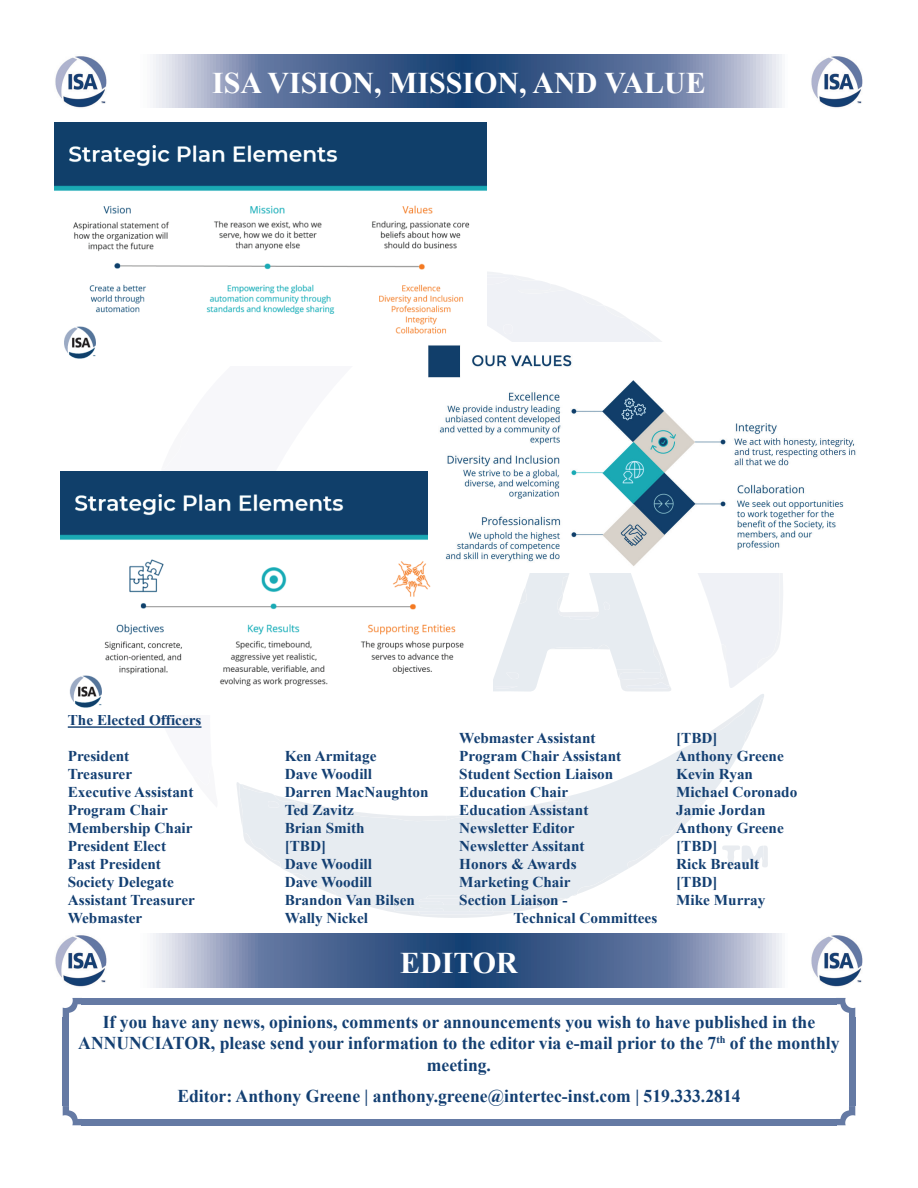
<style>
.page{position:relative;width:918px;height:1188px;background:#fff}
.page>*{position:absolute;margin:0;border:0;box-sizing:border-box;transform-origin:0 0}
.t1{font:700 30px "Times New Roman";color:#fff}
.t2{font:700 18px/21.6px "Times New Roman";color:#133f72;text-align:center}
.t3{font:700 15px "Times New Roman";color:#133f72}
</style>
<div class="page">
<svg style="left:617px;top:746px;width:126px;height:128px;fill:#e7ecf1"></svg>
<svg style="left:722px;top:845px;width:46px;height:23px"></svg>
<svg style="left:144px;top:471px;width:49px;height:1px"></svg>
<svg style="left:627px;top:795px;width:84px;height:73px"></svg>
<svg style="left:236px;top:781px;width:383px;height:137px"></svg>
<svg style="left:365px;top:272px;width:418px;height:474px"></svg>
<svg style="left:153px;top:54px;width:629px;height:54px;background:#647aa1"></svg>
<img style="left:55px;top:56px;width:52px;height:52px">
<img style="left:811px;top:56px;width:52px;height:52px">
<svg style="left:153px;top:934px;width:629px;height:54px;background:#647aa1"></svg>
<img style="left:55px;top:935px;width:52px;height:52px">
<img style="left:811px;top:935px;width:52px;height:52px">
<div style="left:63px;top:1076px;width:6px;height:30px;background:#657aa4"></div>
<div style="left:63px;top:1047px;width:6px;height:29px;background:#657aa4"></div>
<div style="left:63px;top:1017px;width:6px;height:30px;background:#657aa4"></div>
<div style="left:82px;top:998px;width:29px;height:6px;background:#657aa4"></div>
<div style="left:111px;top:998px;width:29px;height:6px;background:#657aa4"></div>
<div style="left:140px;top:998px;width:29px;height:6px;background:#657aa4"></div>
<div style="left:169px;top:998px;width:29px;height:6px;background:#657aa4"></div>
<div style="left:198px;top:998px;width:29px;height:6px;background:#657aa4"></div>
<div style="left:227px;top:998px;width:29px;height:6px;background:#657aa4"></div>
<div style="left:256px;top:998px;width:29px;height:6px;background:#657aa4"></div>
<div style="left:285px;top:998px;width:29px;height:6px;background:#657aa4"></div>
<div style="left:314px;top:998px;width:29px;height:6px;background:#657aa4"></div>
<div style="left:343px;top:998px;width:29px;height:6px;background:#657aa4"></div>
<div style="left:372px;top:998px;width:29px;height:6px;background:#657aa4"></div>
<div style="left:401px;top:998px;width:29px;height:6px;background:#657aa4"></div>
<div style="left:430px;top:998px;width:29px;height:6px;background:#657aa4"></div>
<div style="left:459px;top:998px;width:29px;height:6px;background:#657aa4"></div>
<div style="left:488px;top:998px;width:29px;height:6px;background:#657aa4"></div>
<div style="left:517px;top:998px;width:29px;height:6px;background:#657aa4"></div>
<div style="left:546px;top:998px;width:29px;height:6px;background:#657aa4"></div>
<div style="left:575px;top:998px;width:29px;height:6px;background:#657aa4"></div>
<div style="left:604px;top:998px;width:29px;height:6px;background:#657aa4"></div>
<div style="left:633px;top:998px;width:29px;height:6px;background:#657aa4"></div>
<div style="left:662px;top:998px;width:29px;height:6px;background:#657aa4"></div>
<div style="left:691px;top:998px;width:29px;height:6px;background:#657aa4"></div>
<div style="left:720px;top:998px;width:29px;height:6px;background:#657aa4"></div>
<div style="left:749px;top:998px;width:29px;height:6px;background:#657aa4"></div>
<div style="left:778px;top:998px;width:29px;height:6px;background:#657aa4"></div>
<div style="left:807px;top:998px;width:29px;height:6px;background:#657aa4"></div>
<div style="left:849px;top:1017px;width:6px;height:30px;background:#657aa4"></div>
<div style="left:849px;top:1047px;width:6px;height:29px;background:#657aa4"></div>
<div style="left:849px;top:1076px;width:6px;height:30px;background:#657aa4"></div>
<div style="left:807px;top:1119px;width:29px;height:6px;background:#657aa4"></div>
<div style="left:778px;top:1119px;width:29px;height:6px;background:#657aa4"></div>
<div style="left:749px;top:1119px;width:29px;height:6px;background:#657aa4"></div>
<div style="left:720px;top:1119px;width:29px;height:6px;background:#657aa4"></div>
<div style="left:691px;top:1119px;width:29px;height:6px;background:#657aa4"></div>
<div style="left:662px;top:1119px;width:29px;height:6px;background:#657aa4"></div>
<div style="left:633px;top:1119px;width:29px;height:6px;background:#657aa4"></div>
<div style="left:604px;top:1119px;width:29px;height:6px;background:#657aa4"></div>
<div style="left:575px;top:1119px;width:29px;height:6px;background:#657aa4"></div>
<div style="left:546px;top:1119px;width:29px;height:6px;background:#657aa4"></div>
<div style="left:517px;top:1119px;width:29px;height:6px;background:#657aa4"></div>
<div style="left:488px;top:1119px;width:29px;height:6px;background:#657aa4"></div>
<div style="left:459px;top:1119px;width:29px;height:6px;background:#657aa4"></div>
<div style="left:430px;top:1119px;width:29px;height:6px;background:#657aa4"></div>
<div style="left:401px;top:1119px;width:29px;height:6px;background:#657aa4"></div>
<div style="left:372px;top:1119px;width:29px;height:6px;background:#657aa4"></div>
<div style="left:343px;top:1119px;width:29px;height:6px;background:#657aa4"></div>
<div style="left:314px;top:1119px;width:29px;height:6px;background:#657aa4"></div>
<div style="left:285px;top:1119px;width:29px;height:6px;background:#657aa4"></div>
<div style="left:256px;top:1119px;width:29px;height:6px;background:#657aa4"></div>
<div style="left:227px;top:1119px;width:29px;height:6px;background:#657aa4"></div>
<div style="left:198px;top:1119px;width:29px;height:6px;background:#657aa4"></div>
<div style="left:169px;top:1119px;width:29px;height:6px;background:#657aa4"></div>
<div style="left:140px;top:1119px;width:29px;height:6px;background:#657aa4"></div>
<div style="left:111px;top:1119px;width:29px;height:6px;background:#657aa4"></div>
<div style="left:82px;top:1119px;width:29px;height:6px;background:#657aa4"></div>
<svg style="left:63px;top:998px;width:19px;height:19px"></svg>
<svg style="left:836px;top:998px;width:19px;height:19px"></svg>
<svg style="left:836px;top:1106px;width:19px;height:19px"></svg>
<svg style="left:63px;top:1106px;width:19px;height:19px"></svg>
<hr style="left:68px;top:726px;width:134px;height:2px;background:#133f72">
<img style="left:54px;top:122px;width:432px;height:243px">
<img style="left:61px;top:472px;width:432px;height:242px">
<img style="left:429px;top:343px;width:427px;height:230px">
<h1 class="t1" style="left:212px;top:62px;width:495px">ISA VISION, MISSION, AND VALUE</h1>
<p class="t3" style="left:68px;top:710px;width:135px">The Elected Officers</p>
<p class="t3" style="left:68px;top:746px;width:63px">President</p>
<p class="t3" style="left:285px;top:746px;width:93px">Ken Armitage</p>
<p class="t3" style="left:68px;top:764px;width:66px">Treasurer</p>
<p class="t3" style="left:285px;top:764px;width:89px">Dave Woodill</p>
<p class="t3" style="left:68px;top:782px;width:127px">Executive Assistant</p>
<p class="t3" style="left:285px;top:782px;width:146px">Darren MacNaughton</p>
<p class="t3" style="left:68px;top:800px;width:102px">Program Chair</p>
<p class="t3" style="left:285px;top:800px;width:71px">Ted Zavitz</p>
<p class="t3" style="left:68px;top:818px;width:126px">Membership Chair</p>
<p class="t3" style="left:285px;top:818px;width:82px">Brian Smith</p>
<p class="t3" style="left:68px;top:836px;width:100px">President Elect</p>
<p class="t3" style="left:285px;top:836px;width:43px">[TBD]</p>
<p class="t3" style="left:68px;top:854px;width:95px">Past President</p>
<p class="t3" style="left:285px;top:854px;width:89px">Dave Woodill</p>
<p class="t3" style="left:68px;top:872px;width:108px">Society Delegate</p>
<p class="t3" style="left:285px;top:872px;width:89px">Dave Woodill</p>
<p class="t3" style="left:68px;top:890px;width:129px">Assistant Treasurer</p>
<p class="t3" style="left:285px;top:890px;width:132px">Brandon Van Bilsen</p>
<p class="t3" style="left:68px;top:908px;width:76px">Webmaster</p>
<p class="t3" style="left:285px;top:908px;width:85px">Wally Nickel</p>
<p class="t3" style="left:459px;top:728px;width:138px">Webmaster Assistant</p>
<p class="t3" style="left:676px;top:728px;width:43px">[TBD]</p>
<p class="t3" style="left:459px;top:746px;width:163px">Program Chair Assistant</p>
<p class="t3" style="left:676px;top:746px;width:109px">Anthony Greene</p>
<p class="t3" style="left:459px;top:764px;width:156px">Student Section Liaison</p>
<p class="t3" style="left:676px;top:764px;width:78px">Kevin Ryan</p>
<p class="t3" style="left:459px;top:782px;width:110px">Education Chair</p>
<p class="t3" style="left:676px;top:782px;width:123px">Michael Coronado</p>
<p class="t3" style="left:459px;top:800px;width:131px">Education Assistant</p>
<p class="t3" style="left:676px;top:800px;width:91px">Jamie Jordan</p>
<p class="t3" style="left:459px;top:818px;width:117px">Newsletter Editor</p>
<p class="t3" style="left:676px;top:818px;width:109px">Anthony Greene</p>
<p class="t3" style="left:459px;top:836px;width:127px">Newsletter Assitant</p>
<p class="t3" style="left:676px;top:836px;width:43px">[TBD]</p>
<p class="t3" style="left:459px;top:854px;width:119px">Honors &amp; Awards</p>
<p class="t3" style="left:676px;top:854px;width:85px">Rick Breault</p>
<p class="t3" style="left:459px;top:872px;width:113px">Marketing Chair</p>
<p class="t3" style="left:676px;top:872px;width:43px">[TBD]</p>
<p class="t3" style="left:459px;top:890px;width:110px">Section Liaison -</p>
<p class="t3" style="left:676px;top:890px;width:91px">Mike Murray</p>
<p class="t3" style="left:514px;top:908px;width:145px">Technical Committees</p>
<h1 class="t1" style="left:400px;top:941px;width:119px">EDITOR</h1>
<p class="t2" style="left:78px;top:1010px;width:763px">If you have any news, opinions, comments or announcements you wish to have published in the<br>ANNUNCIATOR, please send your information to the editor via e-mail prior to the 7<sup>th</sup> of the monthly meeting.</p>
<p class="t2" style="left:177px;top:1084px;width:565px">Editor: Anthony Greene | anthony.greene@intertec-inst.com | 519.333.2814</p>
</div>
